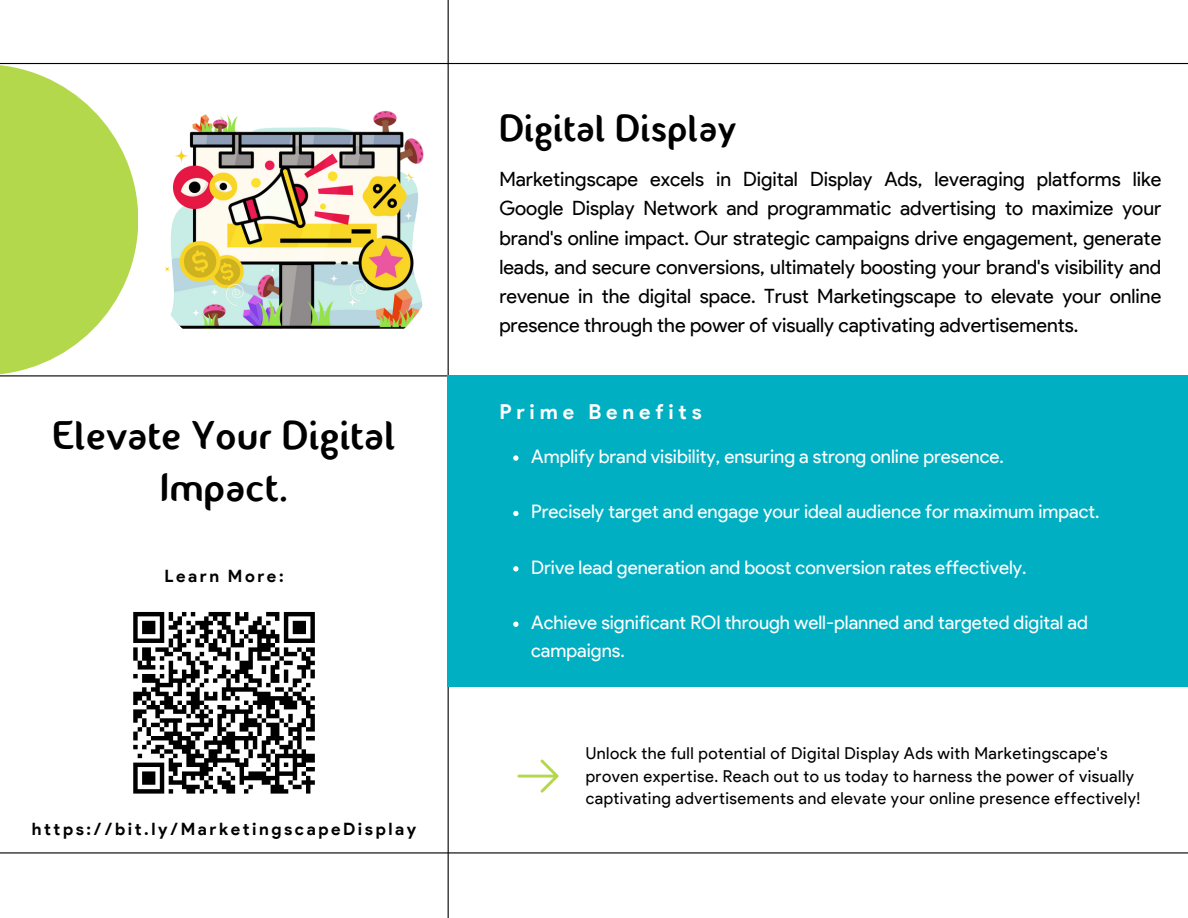
<style>
.page{position:relative;width:1188px;height:918px;background:#fff}
.page>*{position:absolute;margin:0;border:0;box-sizing:border-box;transform-origin:0 0}
.t1{font:40.65px/52.2px "Fontastique Fontastique";letter-spacing:.015em;color:#000;text-align:center}
.t2{font:38.1px "Fontastique Fontastique";letter-spacing:.015em;color:#000}
.t3{font:700 20.55px "Product Sans";letter-spacing:.235em;color:#fff}
.t4{font:19.8px/29.2px "Product Sans";color:#000;text-align:justify}
.t5{font:18.75px/27.8px "Product Sans";color:#fff}
.t6{font:700 17.1px "Product Sans";letter-spacing:.15em;color:#000}
.t7{font:16.5px/22.5px "Product Sans";letter-spacing:.03em;color:#000}
</style>
<div class="page">
<svg style="left:0;top:64px;width:138px;height:311px"></svg>
<hr style="left:448px;top:0;width:1px;height:918px;background:#000">
<hr style="left:0;top:63px;width:1188px;height:1px;background:#000">
<hr style="left:0;top:852px;width:1188px;height:1px;background:#000">
<hr style="left:0;top:375px;width:1188px;height:1px;background:#000">
<div style="left:448px;top:375px;width:740px;height:312px;background:#00afc2"></div>
<svg style="left:513px;top:455px;width:6px;height:6px"></svg>
<svg style="left:513px;top:511px;width:6px;height:5px"></svg>
<svg style="left:513px;top:566px;width:6px;height:6px"></svg>
<svg style="left:513px;top:622px;width:6px;height:5px"></svg>
<svg style="left:517px;top:759px;width:42px;height:34px"></svg>
<img style="left:138px;top:65px;width:311px;height:310px;border-radius:50%">
<svg style="left:133px;top:612px;width:182px;height:182px"></svg>
<p class="t1" style="left:53px;top:413px;width:345px">Elevate Your Digital<br>Impact.</p>
<p class="t6" style="left:164px;top:565px;width:121px">Learn More:</p>
<p class="t6" style="left:32px;top:819px;width:386px">https://bit.ly/MarketingscapeDisplay</p>
<p class="t2" style="left:499px;top:112px;width:238px">Digital Display</p>
<p class="t4" style="left:499px;top:164px;width:663px">Marketingscape excels in Digital Display Ads, leveraging platforms like Google Display Network and programmatic advertising to maximize your brand's online impact. Our strategic campaigns drive engagement, generate leads, and secure conversions, ultimately boosting your brand's visibility and revenue in the digital space. Trust Marketingscape to elevate your online presence through the power of visually captivating advertisements.</p>
<p class="t3" style="left:499px;top:399px;width:204px">Prime Benefits</p>
<p class="t5" style="left:531px;top:442px;width:474px">Amplify brand visibility, ensuring a strong online presence.</p>
<p class="t5" style="left:531px;top:498px;width:570px">Precisely target and engage your ideal audience for maximum impact.</p>
<p class="t5" style="left:531px;top:553px;width:497px">Drive lead generation and boost conversion rates effectively.</p>
<p class="t5" style="left:531px;top:609px;width:558px">Achieve significant ROI through well-planned and targeted digital ad campaigns.</p>
<p class="t7" style="left:586px;top:742px;width:556px">Unlock the full potential of Digital Display Ads with Marketingscape's proven expertise. Reach out to us today to harness the power of visually captivating advertisements and elevate your online presence effectively!</p>
</div>
